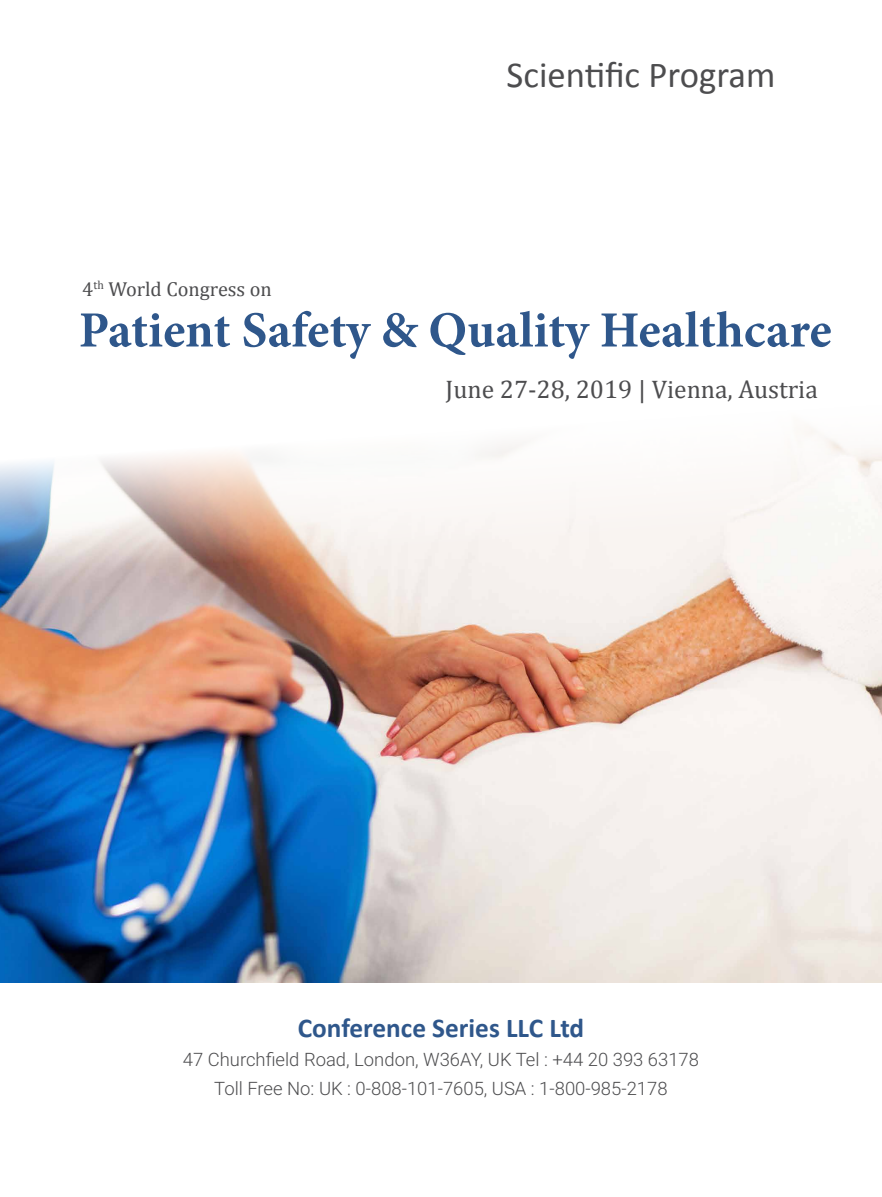
<style>
.page{position:relative;width:882px;height:1197px;background:#fff}
.page>*{position:absolute;margin:0;border:0;box-sizing:border-box;transform-origin:0 0}
.t1{font:700 50.75px "Minion Pro";letter-spacing:-.005em;color:#2f578b}
.t2{font:36.75px "Calibri";color:#4d4d4f}
.t3{font:700 27.3px "Calibri";color:#2f578b}
.t4{font:25.55px "Cambria";color:#4d4d4f}
.t5{font:20.3px "Cambria";color:#4d4d4f}
.t6{font:300 18.38px/28.5px "Roboto";color:#4d4d4f;text-align:center}
</style>
<div class="page">
<img style="left:0;top:427px;width:882px;height:555px">
<p class="t5" style="left:82px;top:277px;width:191px">4<sup>th</sup> World Congress on</p>
<h2 class="t2" style="left:507px;top:51px;width:270px">Scientific Program</h2>
<h1 class="t1" style="left:79px;top:295px;width:754px">Patient Safety &amp; Quality Healthcare</h1>
<h3 class="t4" style="left:446px;top:374px;width:374px">June 27-28, 2019 | Vienna, Austria</h3>
<h3 class="t3" style="left:298px;top:1010px;width:288px">Conference Series LLC Ltd</h3>
<p class="t6" style="left:183px;top:1045px;width:518px">47 Churchfield Road, London, W36AY, UK Tel : +44 20 393 63178<br>Toll Free No: UK : 0-808-101-7605, USA : 1-800-985-2178</p>
</div>
